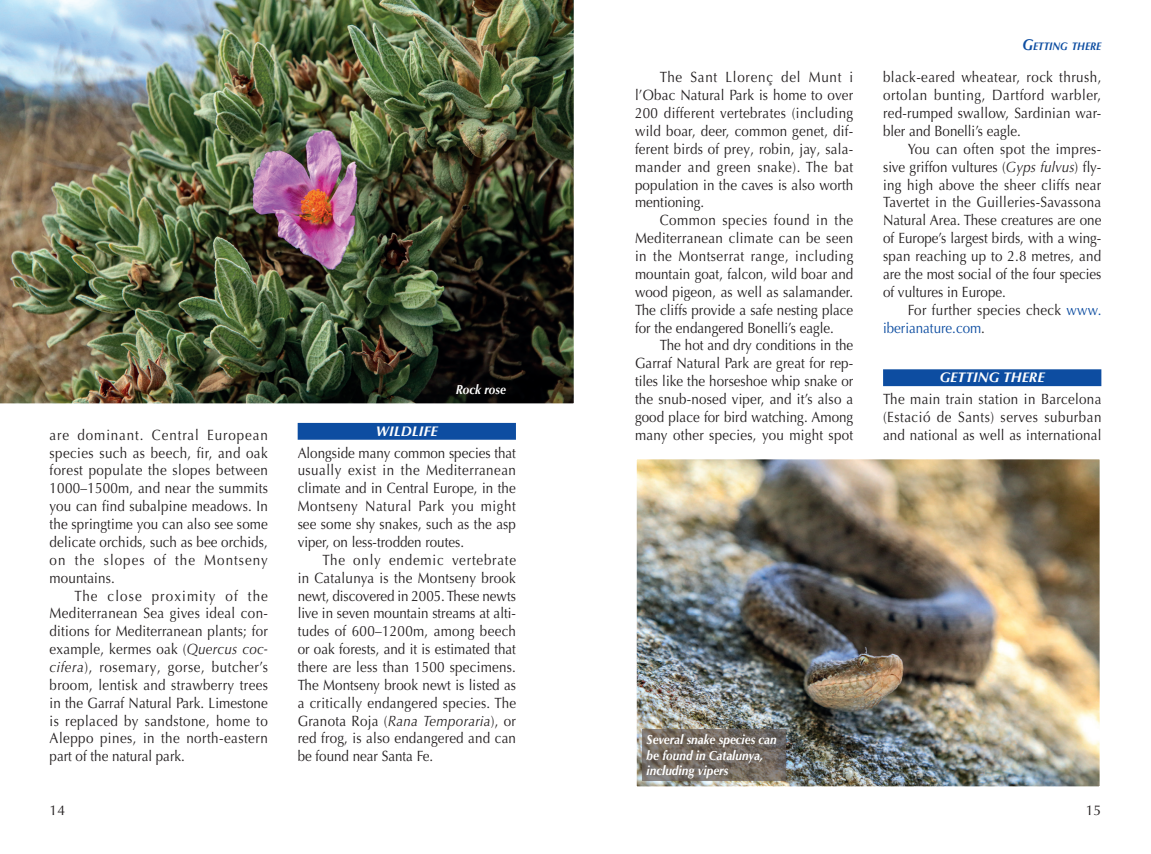
<style>
.page{position:relative;width:1151px;height:854px;background:#fff}
.page>*{position:absolute;margin:0;border:0;box-sizing:border-box;transform-origin:0 0}
.t1{font:14.88px/17.8px "Optima LT Pro";letter-spacing:.01em;color:#231f20;text-align:justify;scale:.9 1}
.t2{font:italic 700 14px "Optima LT Pro";color:#fff}
.t3{font:14px "Optima LT Pro";color:#231f20}
.t4{font:italic 700 13.12px/15.8px "Optima LT Pro";color:#fff;scale:.9 1}
.t5{font:italic 700 11.03px "Optima LT Pro";color:#0d4da1;scale:.9 1}
.s1{font-style:italic}
.s2{font-size:15.75px}
.s3{color:#0d4da1}
</style>
<div class="page">
<div style="left:298px;top:423px;width:218px;height:16px;background:#0d4da1"></div>
<div style="left:883px;top:369px;width:218px;height:17px;background:#0d4da1"></div>
<img style="left:0;top:0;width:574px;height:404px">
<img style="left:636px;top:459px;width:464px;height:328px">
<svg style="left:642px;top:729px;width:143px;height:51px;background:#736a62"></svg>
<p class="t1" style="left:50px;top:425px;width:244px">are dominant. Central European species such as beech, fir, and oak forest populate the slopes between 1000–1500m, and near the summits you can find subalpine meadows. In the springtime you can also see some delicate orchids, such as bee orchids, on the slopes of the Montseny mountains.</p>
<p class="t1" style="left:50px;top:586px;width:244px;text-indent:25px">The close proximity of the Mediterranean Sea gives ideal con&shy;ditions for Mediterranean plants; for example, kermes oak (<span class="s1">Quercus coc&shy;cifera</span>), rosemary, gorse, butcher’s broom, lentisk and strawberry trees in the Garraf Natural Park. Limestone is replaced by sandstone, home to Aleppo pines, in the north-eastern part of the natural park.</p>
<p class="t3" style="left:50px;top:801px;width:17px">14</p>
<p class="t1" style="left:635px;top:68px;width:244px;text-indent:25px">The Sant Llorenç del Munt i l’Obac Natural Park is home to over 200 different vertebrates (including wild boar, deer, common genet, dif&shy;ferent birds of prey, robin, jay, sala&shy;mander and green snake). The bat population in the caves is also worth mentioning.</p>
<p class="t1" style="left:635px;top:211px;width:244px;text-indent:25px">Common species found in the Mediterranean climate can be seen in the Montserrat range, including mountain goat, falcon, wild boar and wood pigeon, as well as salamander.<br>The cliffs provide a safe nesting place for the endangered Bonelli’s eagle.</p>
<p class="t1" style="left:635px;top:336px;width:244px;text-indent:25px">The hot and dry conditions in the Garraf Natural Park are great for rep&shy;tiles like the horseshoe whip snake or the snub-nosed viper, and it’s also a good place for bird watching. Among</p>
<p class="t4" style="left:456px;top:381px;width:57px">Rock rose</p>
<p class="t2" style="left:376px;top:422px;width:63px">WILDLIFE</p>
<p class="t1" style="left:635px;top:425px;width:244px">many other species, you might spot</p>
<p class="t1" style="left:298px;top:443px;width:244px">Alongside many common species that usually exist in the Mediterranean climate and in Central Europe, in the Montseny Natural Park you might see some shy snakes, such as the asp viper, on less-trodden routes.</p>
<p class="t1" style="left:298px;top:550px;width:244px;text-indent:25px">The only endemic vertebrate in Catalunya is the Montseny brook newt, discovered in 2005. These newts live in seven mountain streams at alti&shy;tudes of 600–1200m, among beech or oak forests, and it is estimated that there are less than 1500 specimens.<br>The Montseny brook newt is listed as a critically endangered species. The Granota Roja (<span class="s1">Rana Temporaria</span>), or red frog, is also endangered and can be found near Santa Fe.</p>
<p class="t4" style="left:647px;top:731px;width:146px">Several snake species can be found in Catalunya, including vipers</p>
<p class="t5" style="left:1022px;top:39px;width:89px"><span class="s2">G</span>ETTING THERE</p>
<p class="t1" style="left:883px;top:68px;width:244px">black-eared wheatear, rock thrush, ortolan bunting, Dartford warbler, red-rumped swallow, Sardinian war&shy;bler and Bonelli’s eagle.</p>
<p class="t1" style="left:883px;top:140px;width:244px;text-indent:25px">You can often spot the impres&shy;sive griffon vultures (<span class="s1">Gyps fulvus</span>) fly&shy;ing high above the sheer cliffs near Tavertet in the Guilleries-Savassona Natural Area. These creatures are one of Europe’s largest birds, with a wing&shy;span reaching up to 2.8 metres, and are the most social of the four species of vultures in Europe.</p>
<p class="t1" style="left:883px;top:301px;width:244px;text-indent:25px">For further species check <span class="s3">www. iberianature.com</span>.</p>
<p class="t2" style="left:940px;top:368px;width:107px">GETTING THERE</p>
<p class="t1" style="left:883px;top:390px;width:244px">The main train station in Barcelona (Estació de Sants) serves suburban and national as well as international</p>
<p class="t3" style="left:1086px;top:801px;width:17px">15</p>
</div>
